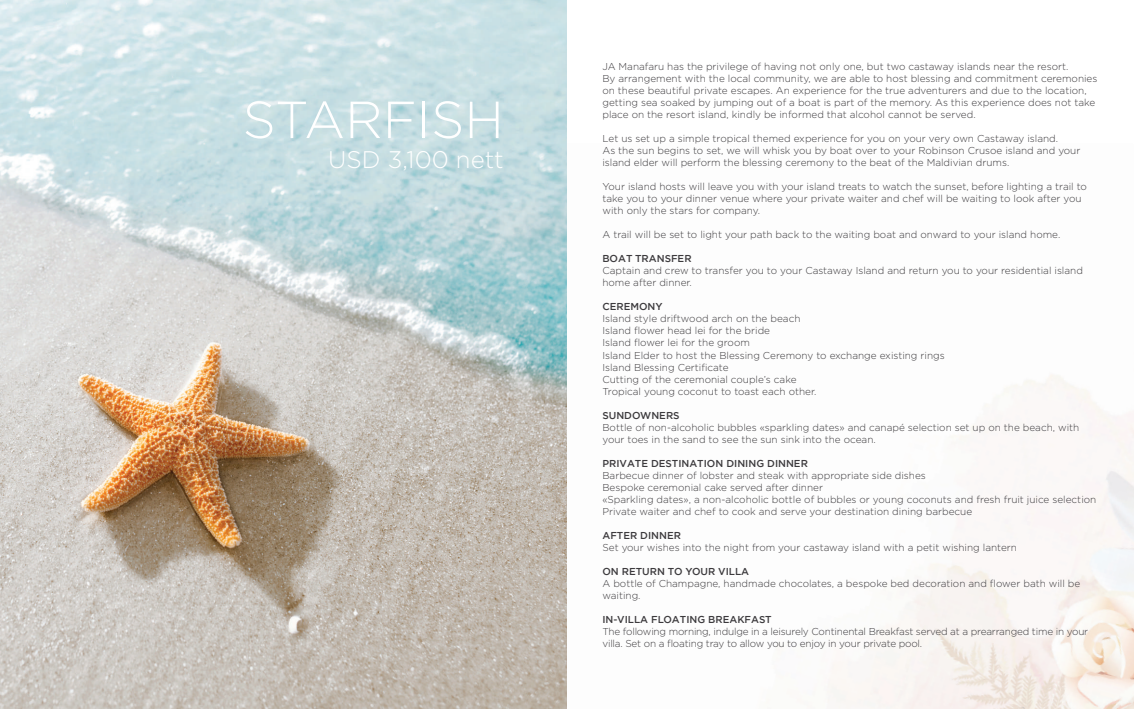
<style>
.page{position:relative;width:1134px;height:709px;background:#fff}
.page>*{position:absolute;margin:0;border:0;box-sizing:border-box;transform-origin:0 0}
.t1{font:300 52px "Gotham";color:#fff}
.t2{font:300 24px "Gotham";color:#fff}
.t3{font:300 10px/12px "Gotham";color:#3c3a3d}
.t4{font:300 10px/12px "Gotham";letter-spacing:-.02em;color:#3c3a3d}
.t5{font:500 10px "Gotham";color:#3c3a3d}
</style>
<div class="page">
<img style="left:827px;top:374px;width:307px;height:335px">
<img style="left:0;top:0;width:567px;height:709px">
<h1 class="t1" style="left:243px;top:87px;width:263px">STARFISH</h1>
<h2 class="t2" style="left:328px;top:144px;width:177px">USD 3,100 nett</h2>
<p class="t3" style="left:602px;top:61px;width:496px">JA Manafaru has the privilege of having not only one, but two castaway islands near the resort.<br>By arrangement with the local community, we are able to host blessing and commitment ceremonies on these beautiful private escapes. An experience for the true adventurers and due to the location, getting sea soaked by jumping out of a boat is part of the memory. As this experience does not take place on the resort island, kindly be informed that alcohol cannot be served.</p>
<p class="t3" style="left:602px;top:133px;width:479px">Let us set up a simple tropical themed experience for you on your very own Castaway island.<br>As the sun begins to set, we will whisk you by boat over to your Robinson Crusoe island and your island elder will perform the blessing ceremony to the beat of the Maldivian drums.</p>
<p class="t3" style="left:602px;top:181px;width:486px">Your island hosts will leave you with your island treats to watch the sunset, before lighting a trail to take you to your dinner venue where your private waiter and chef will be waiting to look after you with only the stars for company.</p>
<p class="t3" style="left:602px;top:229px;width:459px">A trail will be set to light your path back to the waiting boat and onward to your island home.</p>
<p class="t5" style="left:602px;top:252px;width:91px">BOAT TRANSFER</p>
<p class="t3" style="left:602px;top:265px;width:482px">Captain and crew to transfer you to your Castaway Island and return you to your residential island home after dinner.</p>
<p class="t5" style="left:602px;top:300px;width:62px">CEREMONY</p>
<p class="t3" style="left:602px;top:313px;width:344px">Island style driftwood arch on the beach<br>Island flower head lei for the bride<br>Island flower lei for the groom<br>Island Elder to host the Blessing Ceremony to exchange existing rings Island Blessing Certificate<br>Cutting of the ceremonial couple s’ cake<br>Tropical young coconut to toast each other.</p>
<p class="t5" style="left:602px;top:408px;width:79px">SUNDOWNERS</p>
<p class="t3" style="left:602px;top:421px;width:478px">Bottle of non-alcoholic bubbles «sparkling dates» and canapé selection set up on the beach, with your toes in the sand to see the sun sink into the ocean.</p>
<p class="t5" style="left:602px;top:456px;width:207px">PRIVATE DESTINATION DINING DINNER</p>
<p class="t3" style="left:602px;top:469px;width:495px">Barbecue dinner of lobster and steak with appropriate side dishes<br>Bespoke ceremonial cake served after dinner<br>«Sparkling dates a,» non-alcoholic bottle of bubbles or young coconuts and fresh fruit juice selection Private waiter and chef to cook and serve your destination dining barbecue</p>
<p class="t5" style="left:602px;top:528px;width:80px">AFTER DINNER</p>
<p class="t3" style="left:602px;top:541px;width:416px">Set your wishes into the night from your castaway island with a petit wishing lantern</p>
<p class="t5" style="left:602px;top:564px;width:148px">ON RETURN TO YOUR VILLA</p>
<p class="t3" style="left:602px;top:577px;width:479px">A bottle of Champagne, handmade chocolates a, bespoke bed decoration and flower bath will be waiting.</p>
<p class="t5" style="left:602px;top:612px;width:171px">IN-VILLA FLOATING BREAKFAST</p>
<p class="t4" style="left:602px;top:625px;width:487px">The following morning, indulge in a leisurely Continental Breakfast served at a prearranged time in your villa. Set on a floating tray to allow you to enjoy in your private pool.</p>
</div>
